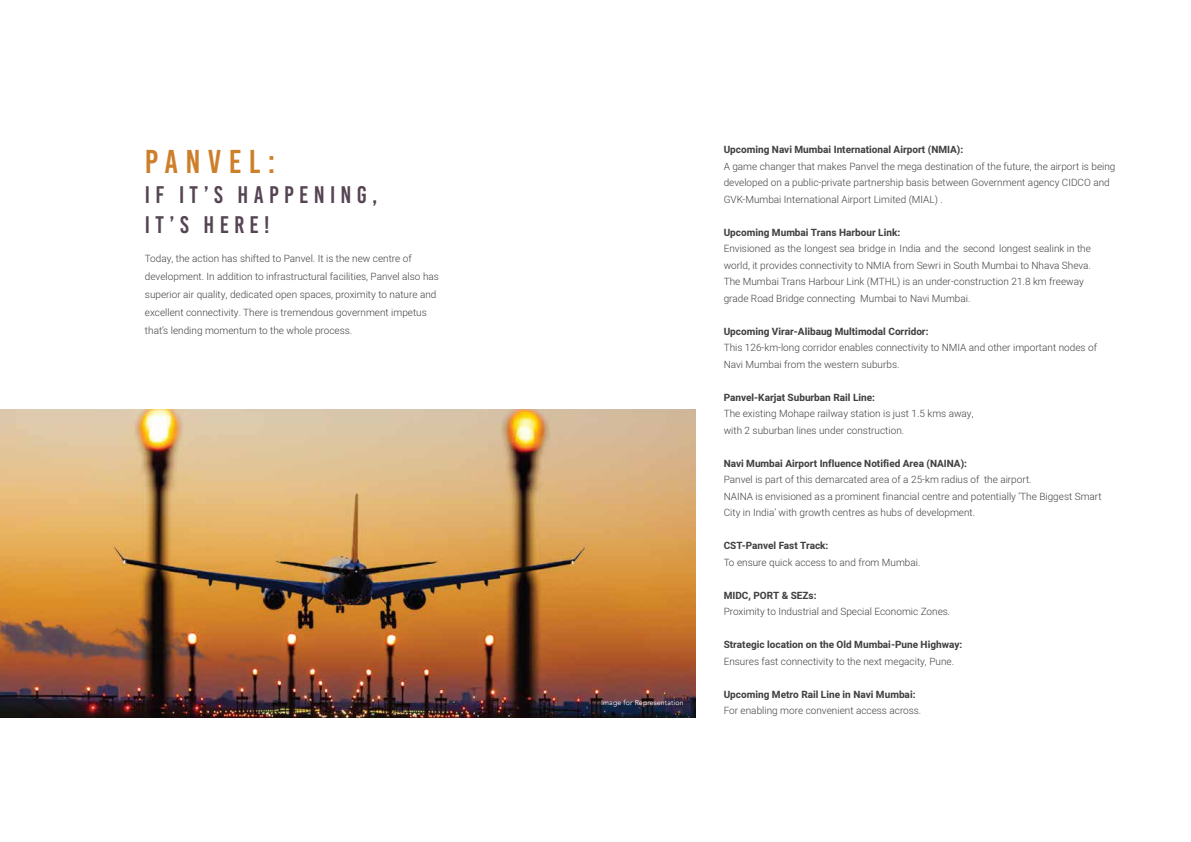
<style>
.page{position:relative;width:1191px;height:842px;background:#fff}
.page>*{position:absolute;margin:0;border:0;box-sizing:border-box;transform-origin:0 0}
.t1{font:33px "Bebas Kai";letter-spacing:.22em;color:#cd7f29}
.t2{font:24px/30px "Bebas Kai";letter-spacing:.22em;color:#554553}
.t3{font:300 10px/16.5px "Heebo";color:#414042}
.t4{font:700 10px "Heebo";color:#414042}
.t5{font:7px "Avenir";letter-spacing:.02em;color:#fff}
</style>
<div class="page">
<img style="left:0;top:409px;width:695px;height:308px">
<h1 class="t1" style="left:145px;top:143px;width:132px">PANVEL:</h1>
<h2 class="t2" style="left:145px;top:179px;width:234px">IF IT’S HAPPENING,<br>IT’S HERE!</h2>
<p class="t3" style="left:145px;top:249px;width:295px;line-height:18px">Today, the action has shifted to Panvel. It is the new centre of development. In addition to infrastructural facilities, Panvel also has superior air quality, dedicated open spaces, proximity to nature and excellent connectivity. There is tremendous government impetus that’s lending momentum to the whole process.</p>
<p class="t5" style="left:601px;top:698px;width:84px">Image for Representation</p>
<p class="t4" style="left:723px;top:143px;width:241px">Upcoming Navi Mumbai International Airport (NMIA):</p>
<p class="t3" style="left:723px;top:158px;width:393px">A game changer that makes Panvel the mega destination of the future, the airport is being developed on a public-private partnership basis between Government agency CIDCO and<br>GVK-Mumbai International Airport Limited (MIAL) .</p>
<p class="t4" style="left:723px;top:225px;width:178px">Upcoming Mumbai Trans Harbour Link:</p>
<p class="t3" style="left:723px;top:240px;width:369px">Envisioned as the longest sea bridge in India and the second longest sealink in the world, it provides connectivity to NMIA from Sewri in South Mumbai to Nhava Sheva.<br>The Mumbai Trans Harbour Link (MTHL) is an under-construction 21.8 km freeway grade Road Bridge connecting Mumbai to Navi Mumbai.</p>
<p class="t4" style="left:723px;top:324px;width:206px">Upcoming Virar-Alibaug Multimodal Corridor:</p>
<p class="t3" style="left:723px;top:339px;width:375px">This 126-km-long corridor enables connectivity to NMIA and other important nodes of<br>Navi Mumbai from the western suburbs.</p>
<p class="t4" style="left:723px;top:390px;width:153px">Panvel-Karjat Suburban Rail Line:</p>
<p class="t3" style="left:723px;top:405px;width:251px">The existing Mohape railway station is just 1.5 kms away, with 2 suburban lines under construction.</p>
<p class="t4" style="left:723px;top:456px;width:245px">Navi Mumbai Airport Influence Notified Area (NAINA):</p>
<p class="t3" style="left:723px;top:471px;width:379px">Panvel is part of this demarcated area of a 25-km radius of the airport.<br>NAINA is envisioned as a prominent financial centre and potentially ‘The Biggest Smart<br>City in India’ with growth centres as hubs of development.</p>
<p class="t4" style="left:723px;top:539px;width:106px">CST-Panvel Fast Track:</p>
<p class="t3" style="left:723px;top:554px;width:198px">To ensure quick access to and from Mumbai.</p>
<p class="t4" style="left:723px;top:588px;width:94px">MIDC, PORT &amp; SEZs:</p>
<p class="t3" style="left:723px;top:603px;width:228px">Proximity to Industrial and Special Economic Zones.</p>
<p class="t4" style="left:723px;top:638px;width:240px">Strategic location on the Old Mumbai-Pune Highway:</p>
<p class="t3" style="left:723px;top:653px;width:232px">Ensures fast connectivity to the next megacity, Pune.</p>
<p class="t4" style="left:723px;top:687px;width:193px">Upcoming Metro Rail Line in Navi Mumbai:</p>
<p class="t3" style="left:723px;top:702px;width:199px">For enabling more convenient access across.</p>
</div>
